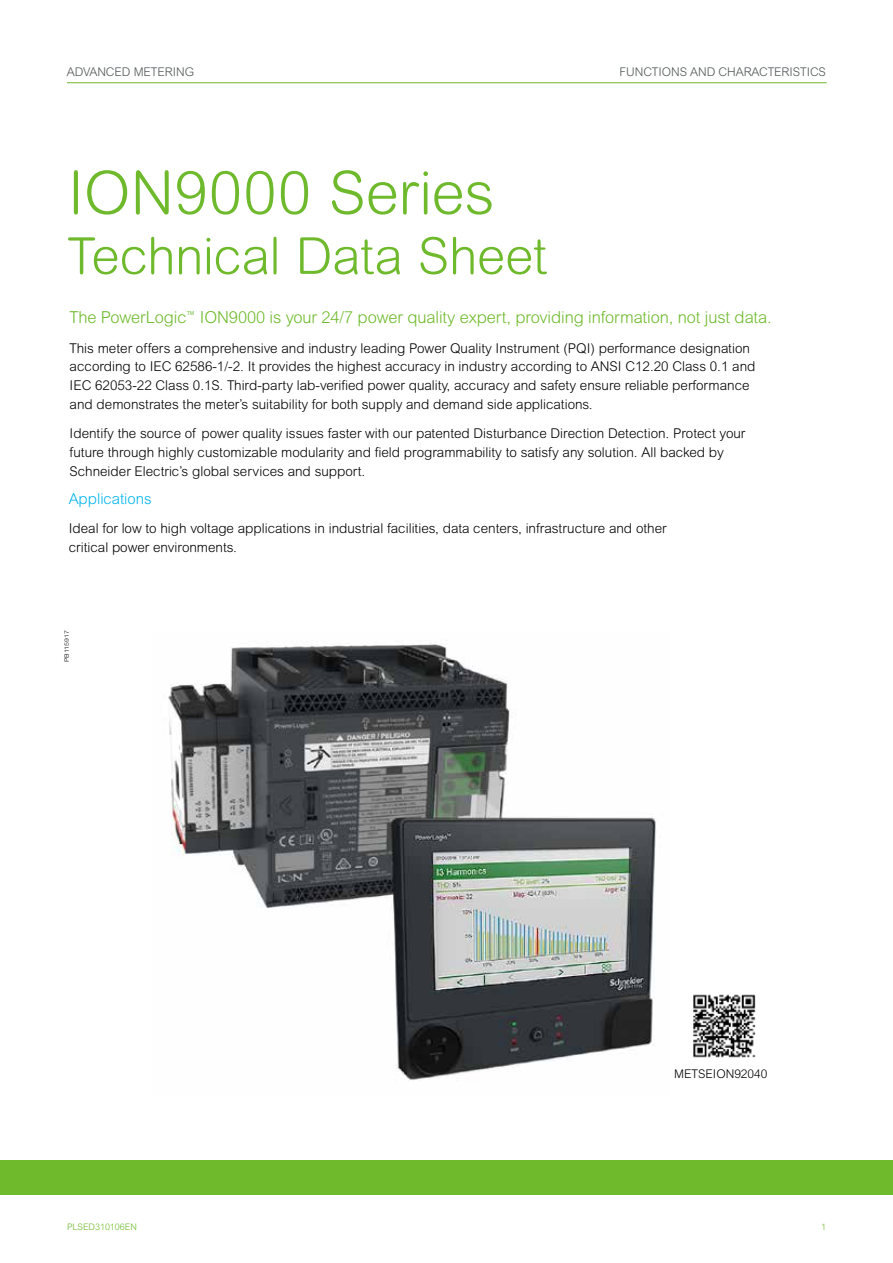
<style>
.page{position:relative;width:893px;height:1263px;background:#fff}
.page>*{position:absolute;margin:0;border:0;box-sizing:border-box;transform-origin:0 0}
.t1{font:300 60px "Arial Rounded MT Std";color:#6fba2c}
.t2{font:300 51px "Arial Rounded MT Std";letter-spacing:-.005em;color:#6fba2c}
.t3{font:300 16.5px "Arial Rounded MT Std";letter-spacing:-.005em;color:#6fba2c}
.t4{font:300 15px "Arial Rounded MT Std";color:#00b4ed}
.t5{font:300 13.5px/18.8px "Arial Rounded MT Std";color:#000}
.t6{font:300 12px "Arial Rounded MT Std";letter-spacing:-.005em;color:#515557}
.t7{font:300 12px "Arial Rounded MT Std";color:#000}
.t8{font:300 9px "Arial Rounded MT Std";color:#6fba2c}
.t9{font:300 6px "Arial Rounded MT Std";color:#000;scale:1.15 1}
</style>
<div class="page">
<hr style="left:67px;top:82px;width:760px;height:1px;background:#6fba2c">
<img style="left:168px;top:642px;width:488px;height:439px">
<img style="left:693px;top:994px;width:63px;height:64px">
<div style="left:0;top:1161px;width:893px;height:34px;background:#6fba2c"></div>
<p class="t6" style="left:67px;top:65px;width:129px">ADVANCED METERING</p>
<p class="t6" style="left:620px;top:65px;width:208px">FUNCTIONS AND CHARACTERISTICS</p>
<h1 class="t1" style="left:68px;top:158px;width:428px">ION9000 Series</h1>
<h2 class="t2" style="left:68px;top:226px;width:481px">Technical Data Sheet</h2>
<p class="t3" style="left:70px;top:308px;width:704px">The PowerLogic<sup>™</sup> ION9000 is your 24/7 power quality expert, providing information, not just data.</p>
<p class="t5" style="left:70px;top:339px;width:687px">This meter offers a comprehensive and industry leading Power Quality Instrument (PQI) performance designation according to IEC 62586-1/-2. It provides the highest accuracy in industry according to ANSI C12.20 Class 0.1 and IEC 62053-22 Class 0.1S. Third-party lab-verified power quality, accuracy and safety ensure reliable performance and demonstrates the meter’s suitability for both supply and demand side applications.</p>
<p class="t5" style="left:70px;top:424px;width:677px">Identify the source of power quality issues faster with our patented Disturbance Direction Detection. Protect your future through highly customizable modularity and field programmability to satisfy any solution. All backed by<br>Schneider Electric’s global services and support.</p>
<p class="t4" style="left:69px;top:490px;width:84px">Applications</p>
<p class="t5" style="left:69px;top:519px;width:599px">Ideal for low to high voltage applications in industrial facilities, data centers, infrastructure and other critical power environments.</p>
<p class="t9" style="left:63px;top:662px;width:29px;rotate:-90deg">PB115917</p>
<p class="t7" style="left:674px;top:1066px;width:95px">METSEION92040</p>
<p class="t8" style="left:67px;top:1222px;width:71px">PLSED310106EN</p>
<p class="t8" style="left:821px;top:1222px;width:6px">1</p>
</div>
